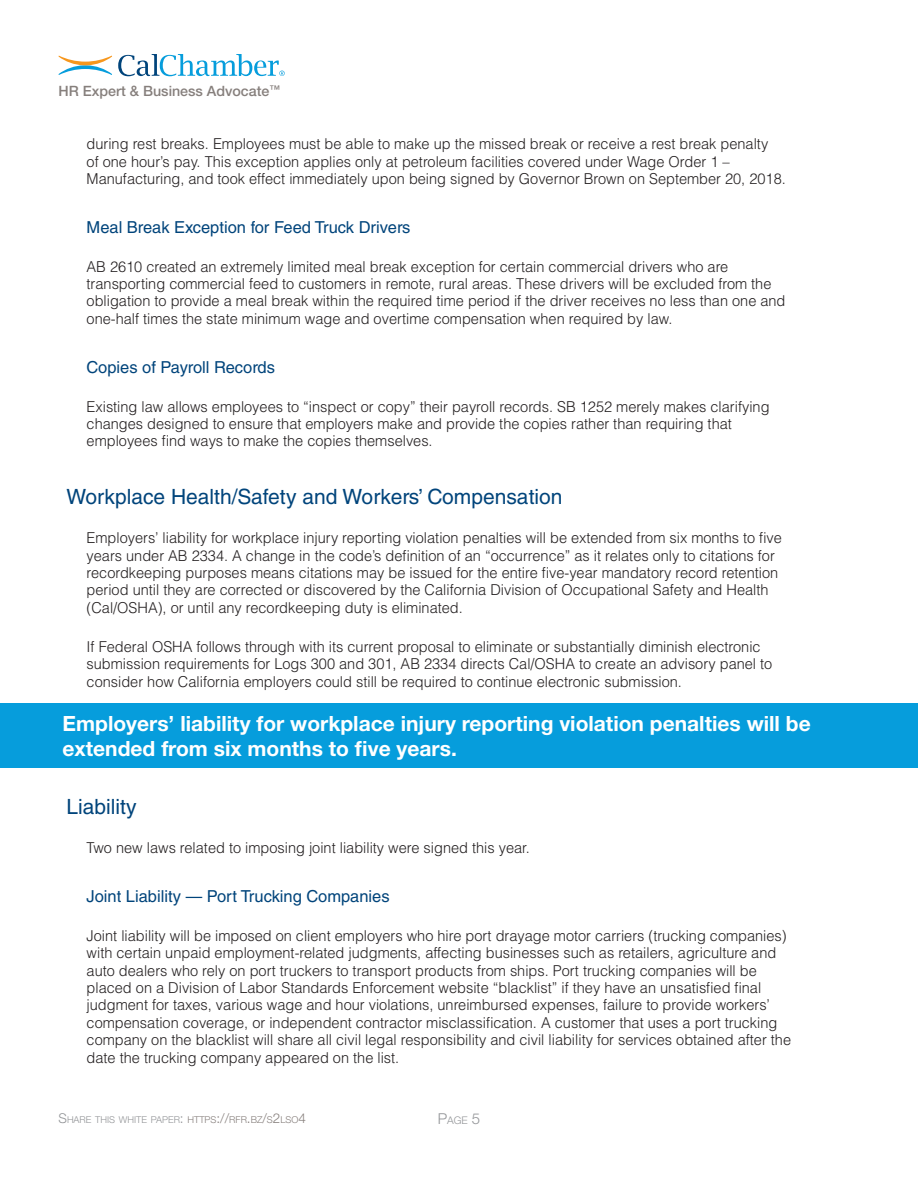
<style>
.page{position:relative;width:918px;height:1188px;background:#fff}
.page>*{position:absolute;margin:0;border:0;box-sizing:border-box;transform-origin:0 0}
.t1{font:700 21px/25.2px "Helvetica Neue LT Std";color:#fff}
.t2{font:21px "Helvetica LT Std";color:#00447b}
.t3{font:16.5px "Helvetica LT Std";color:#00447b}
.t4{font:300 15px/17.4px "Helvetica LT Std";color:#231f20}
.t5{font:500 14.25px "Helvetica Neue LT Std";color:#867f7c}
.t6{font:300 10.5px "Helvetica Neue LT Std";color:#939598}
.t7{font:300 9.45px "Helvetica Neue LT Std";color:#939598}
.s1{font-size:13.5px}
.s2{color:#867f7c}
.s3{font-size:13.5px;color:#867f7c}
.s4{font-size:15px}
</style>
<div class="page">
<svg style="left:59px;top:56px;width:53px;height:19px"></svg>
<svg style="left:118px;top:54px;width:167px;height:22px"></svg>
<div style="left:0;top:704px;width:918px;height:64px;background:#069ddc"></div>
<p class="t5" style="left:59px;top:83px;width:223px">HR Expert &amp; Business Advocate<sup>™</sup></p>
<p class="t4" style="left:87px;top:135px;width:701px">during rest breaks. Employees must be able to make up the missed break or receive a rest break penalty<br>of one hour’s pay. This exception applies only at petroleum facilities covered under Wage Order 1 –<br>Manufacturing, and took effect immediately upon being signed by Governor Brown on September 20, 2018.</p>
<p class="t3" style="left:87px;top:217px;width:325px">Meal Break Exception for Feed Truck Drivers</p>
<p class="t4" style="left:87px;top:257px;width:700px">AB 2610 created an extremely limited meal break exception for certain commercial drivers who are transporting commercial feed to customers in remote, rural areas. These drivers will be excluded from the obligation to provide a meal break within the required time period if the driver receives no less than one and one-half times the state minimum wage and overtime compensation when required by law.</p>
<p class="t3" style="left:87px;top:357px;width:190px">Copies of Payroll Records</p>
<p class="t4" style="left:87px;top:397px;width:684px">Existing law allows employees to “inspect or copy” their payroll records. SB 1252 merely makes clarifying changes designed to ensure that employers make and provide the copies rather than requiring that employees find ways to make the copies themselves.</p>
<h1 class="t2" style="left:66px;top:485px;width:498px">Workplace Health/Safety and Workers’ Compensation</h1>
<p class="t4" style="left:87px;top:529px;width:697px">Employers’ liability for workplace injury reporting violation penalties will be extended from six months to five years under AB 2334. A change in the code’s definition of an “occurrence” as it relates only to citations for recordkeeping purposes means citations may be issued for the entire five-year mandatory record retention period until they are corrected or discovered by the California Division of Occupational Safety and Health (Cal/OSHA), or until any recordkeeping duty is eliminated.</p>
<p class="t4" style="left:87px;top:638px;width:687px">If Federal OSHA follows through with its current proposal to eliminate or substantially diminish electronic submission requirements for Logs 300 and 301, AB 2334 directs Cal/OSHA to create an advisory panel to consider how California employers could still be required to continue electronic submission.</p>
<h1 class="t1" style="left:63px;top:710px;width:750px">Employers’ liability for workplace injury reporting violation penalties will be extended from six months to five years.</h1>
<h1 class="t2" style="left:66px;top:795px;width:72px">Liability</h1>
<p class="t4" style="left:87px;top:839px;width:445px">Two new laws related to imposing joint liability were signed this year.</p>
<p class="t3" style="left:87px;top:887px;width:305px">Joint Liability — Port Trucking Companies</p>
<p class="t4" style="left:87px;top:927px;width:706px">Joint liability will be imposed on client employers who hire port drayage motor carriers (trucking companies) with certain unpaid employment-related judgments, affecting businesses such as retailers, agriculture and auto dealers who rely on port truckers to transport products from ships. Port trucking companies will be placed on a Division of Labor Standards Enforcement website “blacklist” if they have an unsatisfied final judgment for taxes, various wage and hour violations, unreimbursed expenses, failure to provide workers’ compensation coverage, or independent contractor misclassification. A customer that uses a port trucking company on the blacklist will share all civil legal responsibility and civil liability for services obtained after the date the trucking company appeared on the list.</p>
<p class="t7" style="left:58px;top:1114px;width:249px"><span class="s1">S</span>HARE THIS WHITE PAPER<span class="s1">:</span> <span class="s2">HTTPS</span><span class="s3">://</span><span class="s2">RFR</span><span class="s3">.</span><span class="s2">BZ</span><span class="s3">/</span><span class="s2">S</span><span class="s3">2</span><span class="s2">LSO</span><span class="s3">4</span></p>
<p class="t6" style="left:438px;top:1114px;width:44px"><span class="s4">P</span>AGE <span class="s4">5</span></p>
</div>
